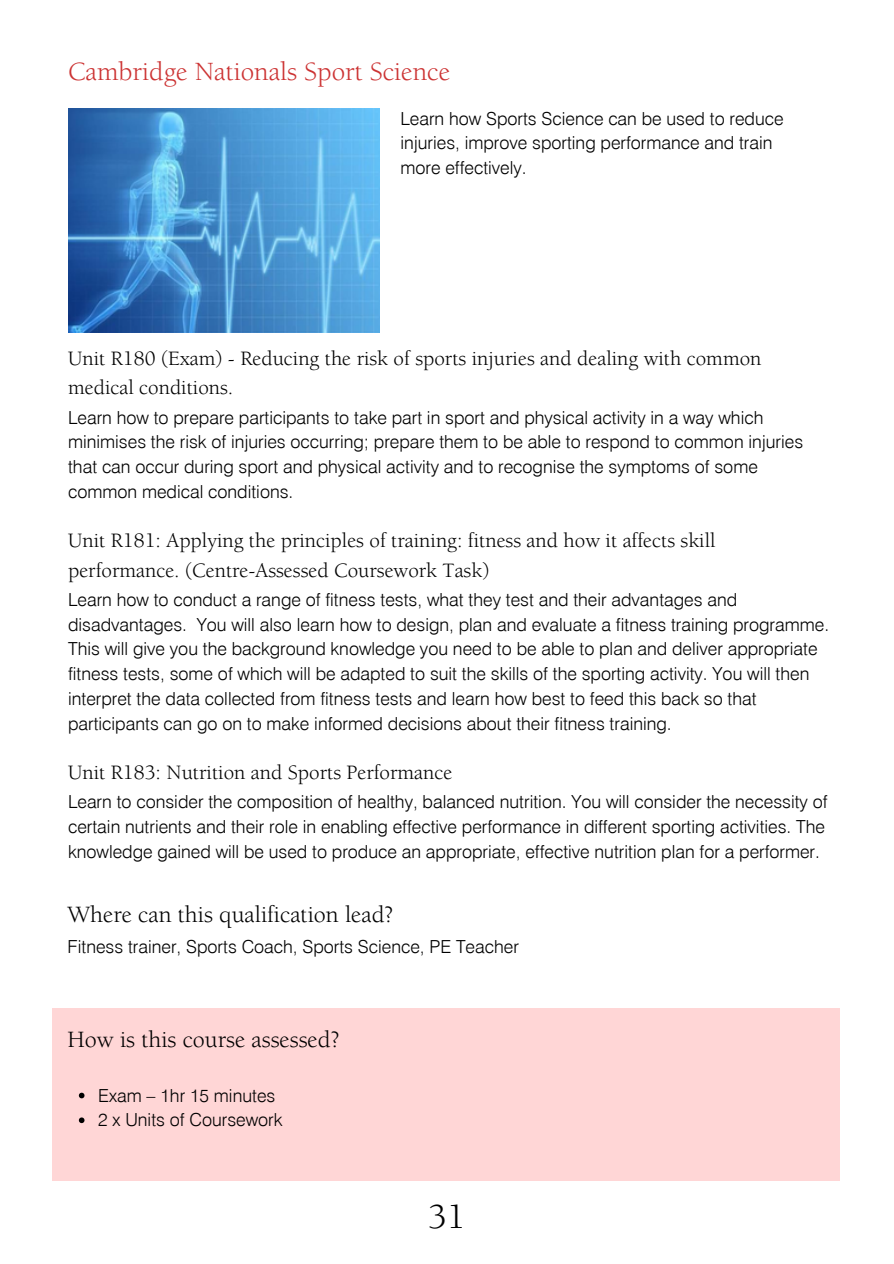
<style>
.page{position:relative;width:894px;height:1264px;background:#fff}
.page>*{position:absolute;margin:0;border:0;box-sizing:border-box;transform-origin:0 0}
.t1{font:36px "Berkeley Pro";color:#000}
.t2{font:27px "Berkeley Pro";color:#c33}
.t3{font:24px "Berkeley Pro";color:#000}
.t4{font:21px/29.2px "Berkeley Pro";color:#000}
.t5{font:300 18px/24.8px "Swiss 721 BT";color:#000}
</style>
<div class="page">
<div style="left:52px;top:1008px;width:787px;height:172px;background:#ffd6d6"></div>
<img style="left:68px;top:108px;width:311px;height:224px">
<svg style="left:79px;top:1092px;width:5px;height:6px"></svg>
<svg style="left:79px;top:1117px;width:5px;height:6px"></svg>
<h2 class="t2" style="left:68px;top:61px;width:383px">Cambridge Nationals Sport Science</h2>
<p class="t5" style="left:400px;top:106px;width:384px">Learn how Sports Science can be used to reduce injuries, improve sporting performance and train more effectively.</p>
<h1 class="t4" style="left:68px;top:346px;width:694px">Unit R180 (Exam) - Reducing the risk of sports injuries and dealing with common medical conditions.</h1>
<p class="t5" style="left:68px;top:404px;width:736px">Learn how to prepare participants to take part in sport and physical activity in a way which minimises the risk of injuries occurring; prepare them to be able to respond to common injuries that can occur during sport and physical activity and to recognise the symptoms of some common medical conditions.</p>
<p class="t4" style="left:68px;top:528px;width:648px">Unit R181: Applying the principles of training: fitness and how it affects skill performance. (Centre-Assessed Coursework Task)</p>
<p class="t5" style="left:68px;top:587px;width:762px">Learn how to conduct a range of fitness tests, what they test and their advantages and disadvantages. You will also learn how to design, plan and evaluate a fitness training programme.<br>This will give you the background knowledge you need to be able to plan and deliver appropriate fitness tests, some of which will be adapted to suit the skills of the sporting activity. You will then interpret the data collected from fitness tests and learn how best to feed this back so that participants can go on to make informed decisions about their fitness training.</p>
<p class="t4" style="left:68px;top:760px;width:385px">Unit R183: Nutrition and Sports Performance</p>
<p class="t5" style="left:68px;top:789px;width:760px">Learn to consider the composition of healthy, balanced nutrition. You will consider the necessity of certain nutrients and their role in enabling effective performance in different sporting activities. The knowledge gained will be used to produce an appropriate, effective nutrition plan for a performer.</p>
<p class="t3" style="left:68px;top:905px;width:327px">Where can this qualification lead?</p>
<p class="t5" style="left:68px;top:933px;width:452px">Fitness trainer, Sports Coach, Sports Science, PE Teacher</p>
<p class="t3" style="left:68px;top:1029px;width:273px">How is this course assessed?</p>
<p class="t5" style="left:98px;top:1082px;width:179px">Exam – 1hr 15 minutes</p>
<p class="t5" style="left:98px;top:1107px;width:186px">2 x Units of Coursework</p>
<p class="t1" style="left:428px;top:1202px;width:39px">31</p>
</div>
